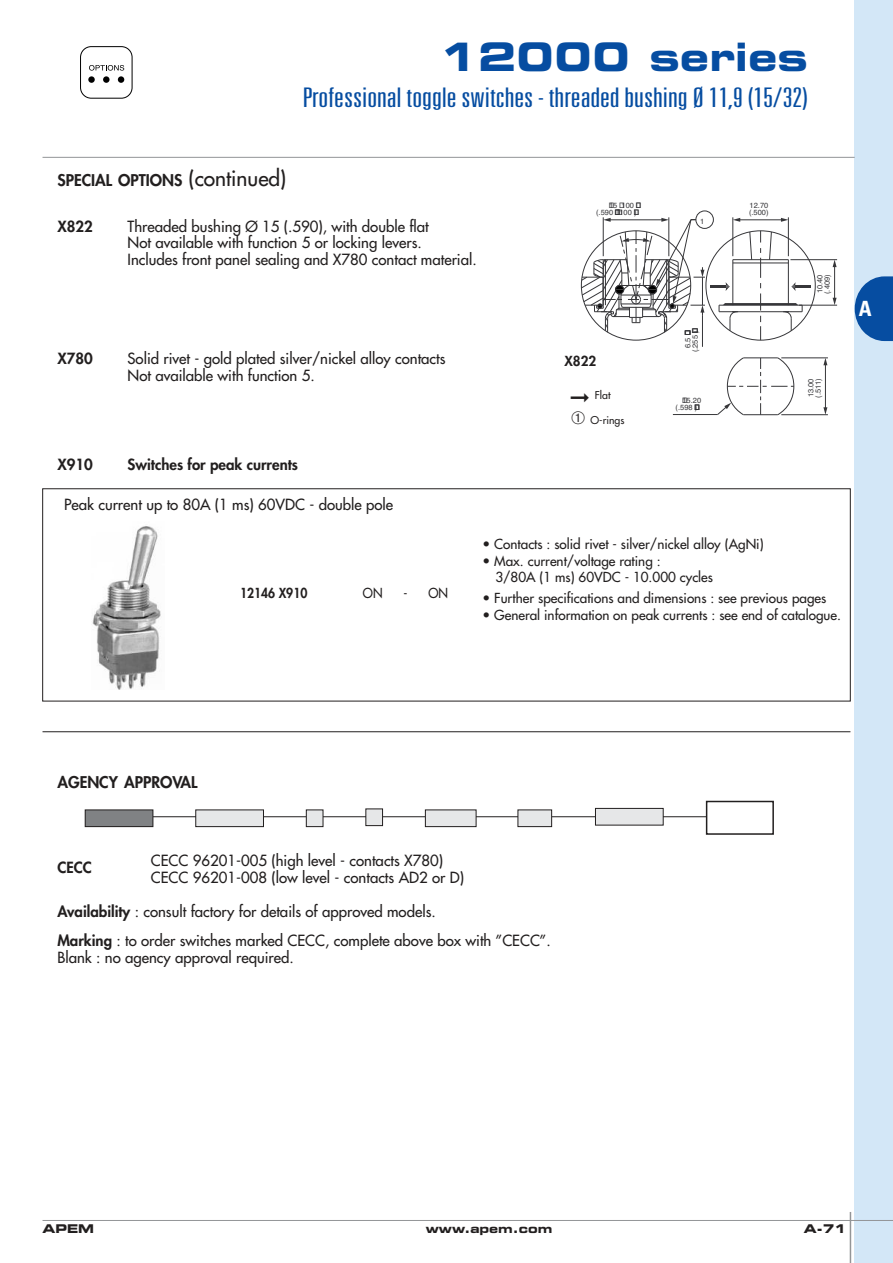
<style>
.page{position:relative;width:893px;height:1263px;background:#fff}
.page>*{position:absolute;margin:0;border:0;box-sizing:border-box;transform-origin:0 0}
.t1{font:700 expanded 39px "Square 721 BT";color:#064da1}
.t2{font:300 ultra-condensed 27px "Univers";color:#064da1;scale:1.3 1}
.t3{font:700 condensed 21px "Univers";color:#fff}
.t4{font:800 15.75px "Futura";color:#221f1f}
.t5{font:15px/16.5px "Futura";color:#221f1f}
.t6{font:800 15px "Futura";color:#221f1f}
.t7{font:13.5px/16.5px "Futura";color:#221f1f}
.t8{font:800 13.5px "Futura";color:#221f1f;scale:.9 1}
.t9{font:13.5px "Futura";color:#221f1f;scale:.9 1}
.t10{font:800 13.5px "Futura";color:#221f1f}
.t11{font:700 expanded 12px "Square 721 BT";color:#221f1f}
.t12{font:10.5px "Futura";color:#221f1f}
.t13{font:3.6px/7.4px "Helvetica";color:#363639}
.s1{font-weight:400;font-size:21px}
.s2{font-weight:800}
</style>
<div class="page">
<div style="left:855px;top:0;width:38px;height:1263px;background:#d3e7f7"></div>
<hr style="left:43px;top:1220px;width:850px;height:1px;background:#939597">
<hr style="left:43px;top:157px;width:812px;height:1px;background:#939597">
<hr style="left:850px;top:1212px;width:1px;height:51px;background:#939597">
<svg style="left:855px;top:276px;width:38px;height:65px"></svg>
<hr style="left:711px;top:285px;width:15px;height:3px;background:#363639">
<hr style="left:799px;top:305px;width:38px;height:1px;background:#363639">
<hr style="left:834px;top:265px;width:1px;height:35px;background:#363639">
<svg style="left:833px;top:298px;width:4px;height:7px"></svg>
<svg style="left:833px;top:260px;width:4px;height:7px"></svg>
<hr style="left:790px;top:259px;width:47px;height:1px;background:#363639">
<hr style="left:795px;top:285px;width:15px;height:3px;background:#363639">
<hr style="left:603px;top:217px;width:1px;height:39px;background:#363639">
<hr style="left:668px;top:217px;width:1px;height:39px;background:#363639">
<hr style="left:732px;top:217px;width:1px;height:39px;background:#363639">
<hr style="left:788px;top:217px;width:1px;height:39px;background:#363639">
<hr style="left:738px;top:219px;width:45px;height:1px;background:#363639">
<svg style="left:733px;top:218px;width:7px;height:4px"></svg>
<svg style="left:781px;top:218px;width:7px;height:4px"></svg>
<hr style="left:702px;top:315px;width:1px;height:32px;background:#363639">
<div style="left:695px;top:211px;width:19px;height:18px;border:1px solid #363639;border-radius:50%"></div>
<hr style="left:781px;top:357px;width:47px;height:1px;background:#363639">
<hr style="left:781px;top:414px;width:47px;height:1px;background:#363639">
<hr style="left:825px;top:363px;width:1px;height:47px;background:#363639">
<svg style="left:823px;top:358px;width:4px;height:7px"></svg>
<svg style="left:823px;top:407px;width:4px;height:8px"></svg>
<hr style="left:673px;top:414px;width:45px;height:1px;background:#363639">
<svg style="left:719px;top:231px;width:84px;height:109px"></svg>
<svg style="left:717px;top:357px;width:78px;height:59px"></svg>
<svg style="left:580px;top:218px;width:125px;height:114px"></svg>
<hr style="left:126px;top:816px;width:632px;height:1px;background:#221f1f">
<div style="left:85px;top:810px;width:68px;height:17px;background:#808284"></div>
<div style="left:85px;top:810px;width:68px;height:17px;border:1px solid #221f1f"></div>
<div style="left:196px;top:810px;width:67px;height:17px;background:#e6e7e8"></div>
<div style="left:196px;top:810px;width:68px;height:17px;border:1px solid #221f1f"></div>
<div style="left:306px;top:810px;width:17px;height:17px;background:#e6e7e8"></div>
<div style="left:306px;top:810px;width:17px;height:17px;border:1px solid #221f1f"></div>
<div style="left:366px;top:809px;width:17px;height:17px;background:#e6e7e8"></div>
<div style="left:366px;top:809px;width:17px;height:17px;border:1px solid #221f1f"></div>
<div style="left:425px;top:810px;width:51px;height:17px;background:#e6e7e8"></div>
<div style="left:425px;top:810px;width:51px;height:17px;border:1px solid #221f1f"></div>
<div style="left:518px;top:810px;width:34px;height:17px;background:#e6e7e8"></div>
<div style="left:518px;top:810px;width:34px;height:17px;border:1px solid #221f1f"></div>
<div style="left:595px;top:808px;width:68px;height:17px;background:#e6e7e8"></div>
<div style="left:595px;top:808px;width:68px;height:17px;border:1px solid #221f1f"></div>
<div style="left:707px;top:801px;width:66px;height:33px;background:#fff"></div>
<div style="left:706px;top:801px;width:68px;height:34px;border:2px solid #221f1f"></div>
<hr style="left:43px;top:731px;width:807px;height:1px;background:#221f1f">
<img style="left:92px;top:526px;width:69px;height:163px">
<svg style="left:89px;top:65px;width:35px;height:6px"></svg>
<div style="left:103px;top:76px;width:7px;height:7px;background:#000;border-radius:50%"></div>
<svg style="left:88px;top:76px;width:7px;height:7px"></svg>
<div style="left:118px;top:76px;width:6px;height:7px;background:#000;border-radius:50%"></div>
<div style="left:80px;top:46px;width:52px;height:52px;border:1px solid #000;border-radius:11px"></div>
<h1 class="t1" style="left:440px;top:42px;width:369px">12000 series</h1>
<h2 class="t2" style="left:302px;top:86px;width:390px">Professional toggle switches - threaded bushing Ø 11,9 (15/32)</h2>
<p class="t4" style="left:57px;top:172px;width:230px">SPECIAL OPTIONS <span class="s1">(continued)</span></p>
<p class="t6" style="left:57px;top:219px;width:37px">X822</p>
<p class="t5" style="left:128px;top:219px;width:351px">Threaded bushing Ø 15 (.590), with double flat<br>Not available with function 5 or locking levers.<br>Includes front panel sealing and X780 contact material.</p>
<p class="t13" style="left:609px;top:203px;width:33px">Ø15 X100 SI</p>
<p class="t13" style="left:750px;top:203px;width:20px">12.70</p>
<p class="t13" style="left:700px;top:219px;width:6px">1</p>
<p class="t13" style="left:596px;top:210px;width:44px">(.590 DIAX100 IS)</p>
<p class="t13" style="left:749px;top:210px;width:21px">(.500)</p>
<p class="t13" style="left:818px;top:294px;width:21px;rotate:-90deg">10.40 (.409)</p>
<p class="t6" style="left:57px;top:351px;width:37px">X780</p>
<p class="t5" style="left:128px;top:351px;width:320px">Solid rivet - gold plated silver/nickel alloy contacts<br>Not available with function 5.</p>
<p class="t6" style="left:57px;top:457px;width:37px">X910</p>
<p class="t6" style="left:128px;top:457px;width:172px">Switches for peak currents</p>
<p class="t5" style="left:64px;top:497px;width:331px">Peak current up to 80A (1 ms) 60VDC - double pole</p>
<p class="t8" style="left:240px;top:586px;width:76px">12146 X910</p>
<p class="t9" style="left:363px;top:586px;width:23px">ON</p>
<p class="t9" style="left:403px;top:586px;width:51px">- ON</p>
<p class="t10" style="left:564px;top:354px;width:33px">X822</p>
<p class="t12" style="left:570px;top:390px;width:42px">➞ Flat</p>
<p class="t12" style="left:571px;top:414px;width:55px">➀ O-rings</p>
<p class="t13" style="left:693px;top:352px;width:25px;rotate:-90deg">(.255 Max)</p>
<p class="t13" style="left:686px;top:348px;width:19px;rotate:-90deg">6 . 5 Maxi</p>
<p class="t13" style="left:676px;top:398px;width:27px;text-indent:7px">Ø15.20 (.598 DIA)</p>
<p class="t13" style="left:808px;top:398px;width:21px;rotate:-90deg">13.00 (.511)</p>
<p class="t7" style="left:483px;top:537px;width:282px">• Contacts : solid rivet - silver/nickel alloy (AgNi)</p>
<p class="t7" style="left:495px;top:553px;width:219px;text-indent:-13px">• Max. current/voltage rating :<br>3/80A (1 ms) 60VDC - 10.000 cycles</p>
<p class="t7" style="left:483px;top:591px;width:345px">• Further specifications and dimensions : see previous pages</p>
<p class="t7" style="left:483px;top:607px;width:360px">• General information on peak currents : see end of catalogue.</p>
<h3 class="t3" style="left:859px;top:296px;width:14px">A</h3>
<p class="t4" style="left:57px;top:774px;width:142px">AGENCY APPROVAL</p>
<p class="t5" style="left:151px;top:853px;width:315px">CECC 96201-005 (high level - contacts X780)<br>CECC 96201-008 (low level - contacts AD2 or D)</p>
<p class="t5" style="left:57px;top:898px;width:495px;line-height:29.2px"><span class="s2">Availability</span> : consult factory for details of approved models.<br><span class="s2">Marking</span> : to order switches marked CECC, complete above box with ”CECC”.</p>
<p class="t5" style="left:57px;top:950px;width:238px">Blank : no agency approval required.</p>
<p class="t6" style="left:57px;top:860px;width:36px">CECC</p>
<p class="t11" style="left:43px;top:1224px;width:53px">APEM</p>
<p class="t11" style="left:426px;top:1224px;width:128px">www.apem.com</p>
<p class="t11" style="left:804px;top:1224px;width:44px">A-71</p>
</div>
